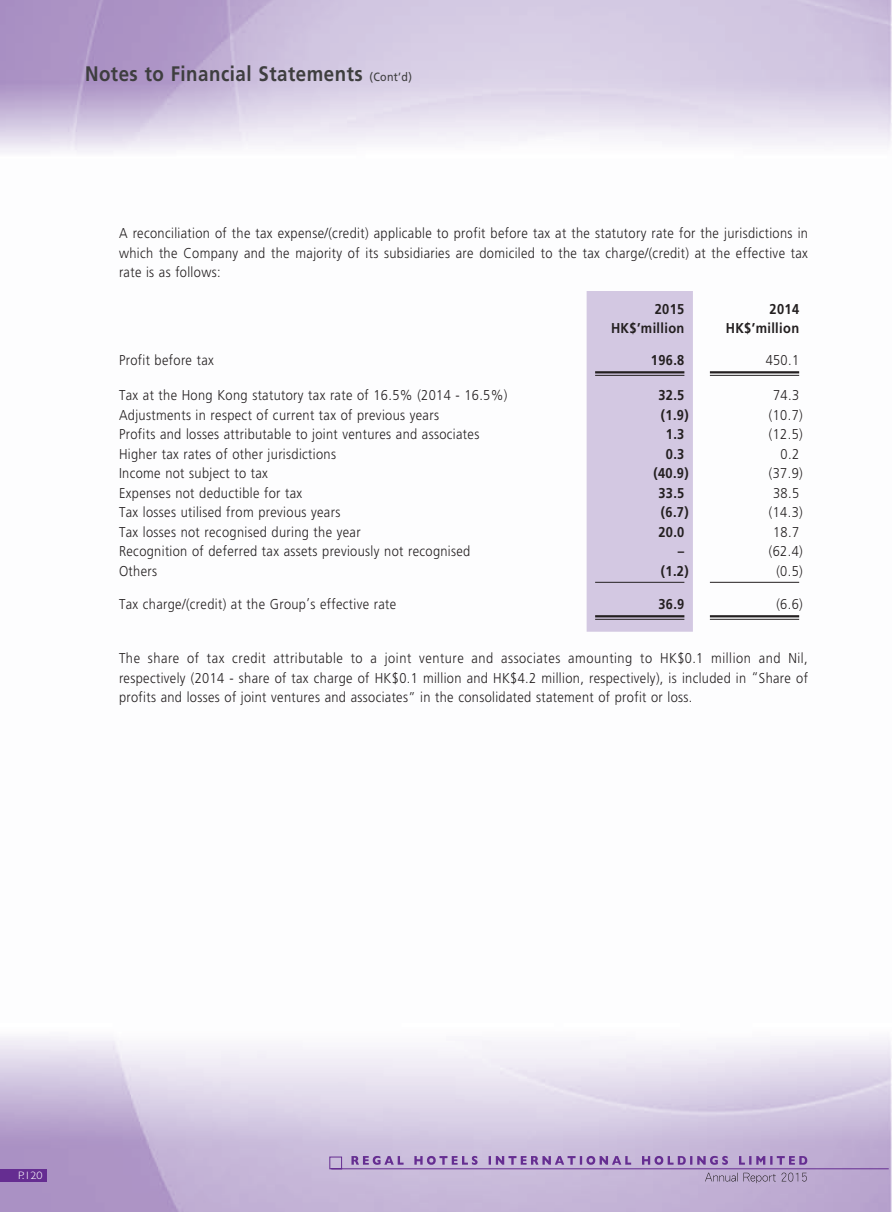
<style>
.page{position:relative;width:893px;height:1212px;background:#fff}
.page>*{position:absolute;margin:0;border:0;box-sizing:border-box;transform-origin:0 0}
.t1{font:700 21px "Frutiger LT Std";letter-spacing:.03em;color:#3e3e3f;scale:.89 1}
.t2{font:300 14.25px/19.5px "Frutiger LT Std";letter-spacing:.03em;color:#231f20;text-align:justify;scale:.9 1}
.t3{font:700 14.25px "Frutiger LT Std";letter-spacing:.03em;color:#231f20;scale:.9 1}
.t4{font:300 10.8px "Gill Sans Std";color:#fff;scale:1.12 1}
.s1{font-weight:400;font-size:12px}
</style>
<div class="page">
<div style="left:0;top:1169px;width:47px;height:13px;background:#652d91"></div>
<svg style="left:329px;top:1156px;width:560px;height:27px;background:#b6a1cb"></svg>
<div style="left:587px;top:291px;width:106px;height:341px;background:#d3c8e2"></div>
<hr style="left:595px;top:371px;width:89px;height:2px;background:#231f20">
<hr style="left:595px;top:375px;width:89px;height:1px;background:#231f20">
<hr style="left:710px;top:371px;width:89px;height:2px;background:#231f20">
<hr style="left:710px;top:375px;width:89px;height:1px;background:#231f20">
<hr style="left:595px;top:582px;width:89px;height:1px;background:#231f20">
<hr style="left:710px;top:582px;width:89px;height:1px;background:#231f20">
<hr style="left:595px;top:615px;width:89px;height:2px;background:#231f20">
<hr style="left:595px;top:619px;width:89px;height:1px;background:#231f20">
<hr style="left:710px;top:615px;width:89px;height:2px;background:#231f20">
<hr style="left:710px;top:619px;width:89px;height:1px;background:#231f20">
<h1 class="t1" style="left:85px;top:65px;width:369px">Notes to Financial Statements <span class="s1">(Cont’d)</span></h1>
<p class="t2" style="left:119px;top:224px;width:767px">A reconciliation of the tax expense/(credit) applicable to profit before tax at the statutory rate for the jurisdictions in which the Company and the majority of its subsidiaries are domiciled to the tax charge/(credit) at the effective tax rate is as follows:</p>
<p class="t3" style="left:655px;top:303px;width:34px">2015</p>
<p class="t3" style="left:769px;top:303px;width:34px">2014</p>
<p class="t3" style="left:611px;top:322px;width:83px">HK$’million</p>
<p class="t3" style="left:726px;top:322px;width:83px">HK$’million</p>
<p class="t2" style="left:119px;top:351px;width:107px">Profit before tax</p>
<p class="t3" style="left:651px;top:354px;width:39px">196.8</p>
<p class="t2" style="left:766px;top:351px;width:39px">450.1</p>
<p class="t2" style="left:119px;top:386px;width:433px">Tax at the Hong Kong statutory tax rate of 16.5% (2014 - 16.5%)</p>
<p class="t3" style="left:658px;top:389px;width:30px">32.5</p>
<p class="t2" style="left:773px;top:386px;width:30px">74.3</p>
<p class="t2" style="left:119px;top:406px;width:357px">Adjustments in respect of current tax of previous years</p>
<p class="t3" style="left:661px;top:409px;width:32px">(1.9)</p>
<p class="t2" style="left:769px;top:406px;width:39px">(10.7)</p>
<p class="t2" style="left:119px;top:425px;width:402px">Profits and losses attributable to joint ventures and associates</p>
<p class="t3" style="left:666px;top:428px;width:22px">1.3</p>
<p class="t2" style="left:769px;top:425px;width:39px">(12.5)</p>
<p class="t2" style="left:119px;top:445px;width:243px">Higher tax rates of other jurisdictions</p>
<p class="t3" style="left:666px;top:448px;width:22px">0.3</p>
<p class="t2" style="left:780px;top:445px;width:22px">0.2</p>
<p class="t2" style="left:119px;top:464px;width:167px">Income not subject to tax</p>
<p class="t3" style="left:653px;top:467px;width:41px">(40.9)</p>
<p class="t2" style="left:769px;top:464px;width:39px">(37.9)</p>
<p class="t2" style="left:119px;top:484px;width:205px">Expenses not deductible for tax</p>
<p class="t3" style="left:658px;top:487px;width:30px">33.5</p>
<p class="t2" style="left:773px;top:484px;width:30px">38.5</p>
<p class="t2" style="left:119px;top:503px;width:247px">Tax losses utilised from previous years</p>
<p class="t3" style="left:661px;top:506px;width:32px">(6.7)</p>
<p class="t2" style="left:769px;top:503px;width:39px">(14.3)</p>
<p class="t2" style="left:119px;top:523px;width:270px">Tax losses not recognised during the year</p>
<p class="t3" style="left:658px;top:526px;width:30px">20.0</p>
<p class="t2" style="left:773px;top:523px;width:30px">18.7</p>
<p class="t2" style="left:119px;top:542px;width:392px">Recognition of deferred tax assets previously not recognised</p>
<p class="t3" style="left:678px;top:545px;width:9px">–</p>
<p class="t2" style="left:769px;top:542px;width:39px">(62.4)</p>
<p class="t2" style="left:119px;top:562px;width:44px">Others</p>
<p class="t3" style="left:661px;top:565px;width:32px">(1.2)</p>
<p class="t2" style="left:776px;top:562px;width:31px">(0.5)</p>
<p class="t2" style="left:119px;top:595px;width:309px">Tax charge/(credit) at the Group’s effective rate</p>
<p class="t3" style="left:658px;top:598px;width:30px">36.9</p>
<p class="t2" style="left:776px;top:595px;width:31px">(6.6)</p>
<p class="t2" style="left:119px;top:649px;width:767px">The share of tax credit attributable to a joint venture and associates amounting to HK$0.1 million and Nil, respectively (2014 - share of tax charge of HK$0.1 million and HK$4.2 million, respectively), is included in “Share of profits and losses of joint ventures and associates” in the consolidated statement of profit or loss.</p>
<p class="t4" style="left:18px;top:1169px;width:23px">P.120</p>
</div>
